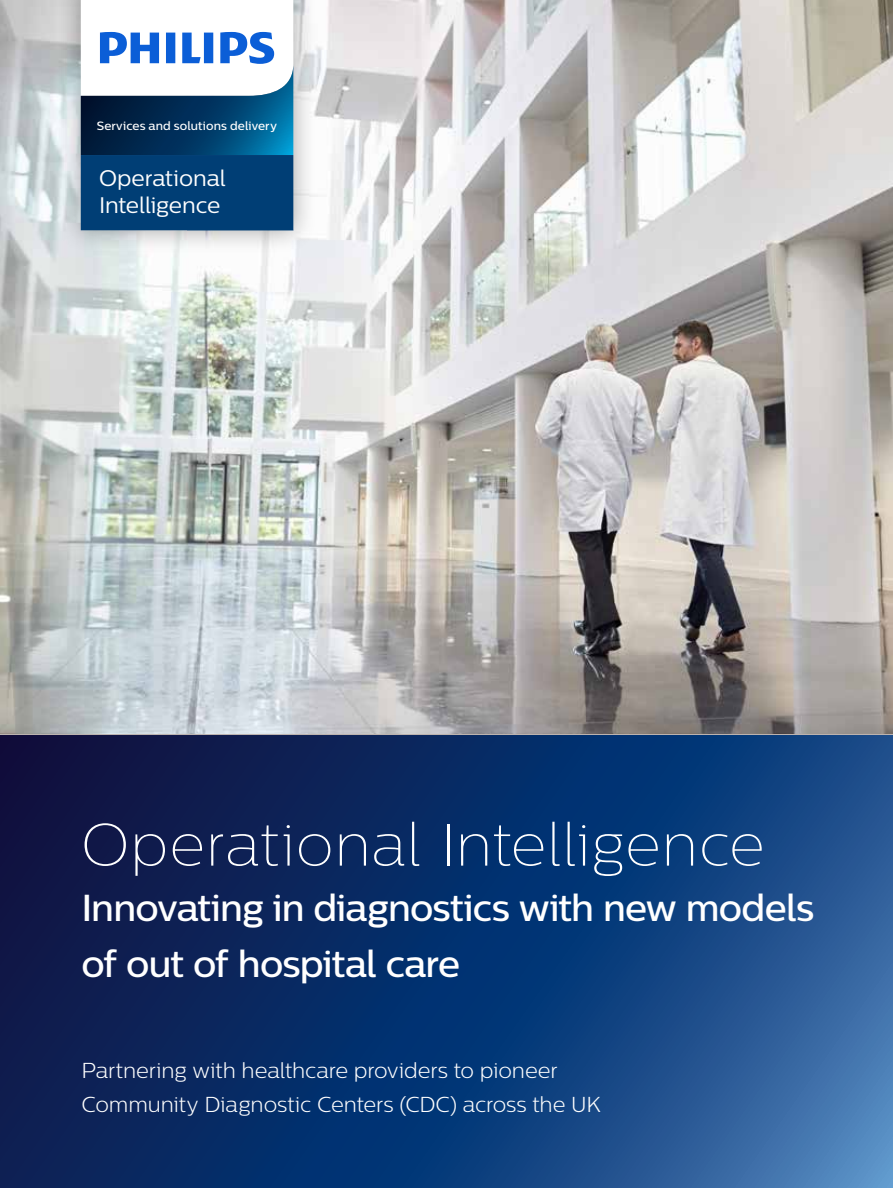
<style>
.page{position:relative;width:893px;height:1188px;background:#fff}
.page>*{position:absolute;margin:0;border:0;box-sizing:border-box;transform-origin:0 0}
.t1{font:100 60px "Centrale Sans";letter-spacing:.01em;color:#fff}
.t2{font:500 37.5px/55.5px "Centrale Sans";letter-spacing:-.025em;color:#fff}
.t3{font:22.5px/27px "Centrale Sans";letter-spacing:-.005em;color:#fff}
.t4{font:300 21.6px/33.8px "Centrale Sans";letter-spacing:-.005em;color:#fff}
.t5{font:500 12px "Centrale Sans";letter-spacing:.01em;color:#fff}
</style>
<div class="page">
<svg style="left:0;top:734px;width:893px;height:454px;background:#113770"></svg>
<img style="left:0;top:0;width:893px;height:734px">
<div style="left:57px;top:0;width:260px;height:254px;background:#000;opacity:.35"></div>
<svg style="left:81px;top:0;width:212px;height:230px"></svg>
<p class="t5" style="left:97px;top:119px;width:182px">Services and solutions delivery</p>
<p class="t3" style="left:99px;top:164px;width:128px">Operational<br>Intelligence</p>
<h1 class="t1" style="left:81px;top:811px;width:685px">Operational Intelligence</h1>
<h2 class="t2" style="left:81px;top:880px;width:735px">Innovating in diagnostics with new models of out of hospital care</h2>
<p class="t4" style="left:81px;top:1053px;width:521px">Partnering with healthcare providers to pioneer<br>Community Diagnostic Centers (CDC) across the UK</p>
</div>
